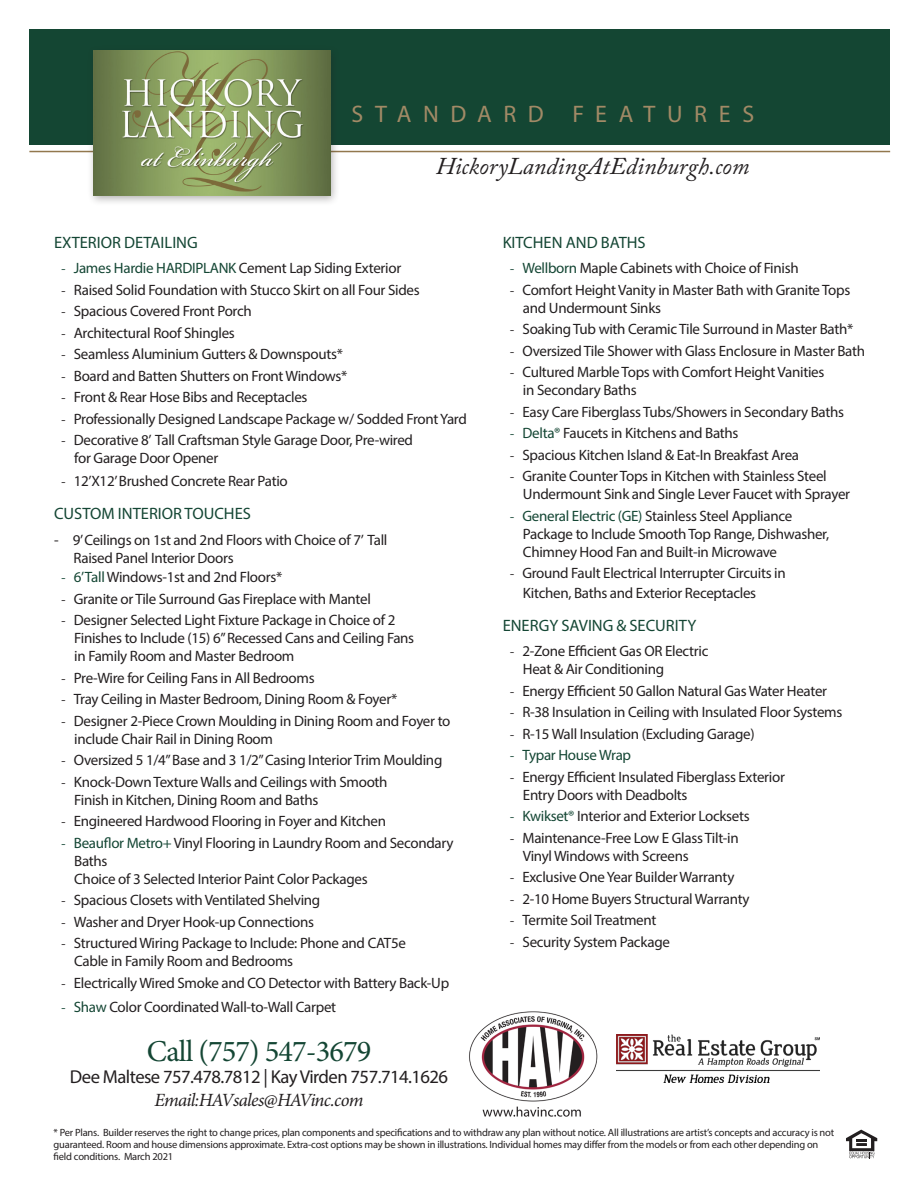
<style>
.page{position:relative;width:918px;height:1188px;background:#fff}
.page>*{position:absolute;margin:0;border:0;box-sizing:border-box;transform-origin:0 0}
.t1{font:30.3px "Minion Pro";letter-spacing:-.03em;color:#144634}
.t2{font:italic 24px "Adobe Caslon Pro";color:#231f20}
.t3{font:24px "Myriad Pro";letter-spacing:.48em;color:#a28a66}
.t4{font:18.75px/22.5px "Myriad Pro";letter-spacing:-.03em;color:#231f20;text-align:center}
.t5{font:16.5px "Myriad Pro";color:#144634}
.t6{font:15px/18px "Myriad Pro";letter-spacing:-.02em;color:#231f20}
.t7{font:15px "Myriad Pro";letter-spacing:-.02em;color:#144634}
.t8{font:10.5px/12px "Myriad Pro";letter-spacing:-.02em;color:#231f20}
.s1{font-family:"Minion Pro";color:#144634}
.s2{color:#144634}
.s3{font-family:"Minion Pro"}
.s4{font-family:"Minion Pro";font-style:italic}
</style>
<div class="page">
<hr style="left:29px;top:151px;width:861px;height:1px;background:#92784e">
<div style="left:29px;top:29px;width:861px;height:116px;background:#144633"></div>
<div style="left:87px;top:45px;width:253px;height:161px;background:#231f20;opacity:.35"></div>
<img style="left:94px;top:50px;width:236px;height:145px">
<img style="left:469px;top:1011px;width:129px;height:106px">
<img style="left:617px;top:1034px;width:203px;height:48px">
<svg style="left:846px;top:1130px;width:31px;height:28px"></svg>
<p class="t3" style="left:351px;top:99px;width:404px">STANDARD FEATURES</p>
<p class="t2" style="left:436px;top:152px;width:315px">HickoryLandingAtEdinburgh.com</p>
<p class="t5" style="left:54px;top:232px;width:145px">EXTERIOR DETAILING</p>
<p class="t6" style="left:61px;top:259px;width:342px"><span class="s1">-</span> <span class="s2">James Hardie HARDIPLANK</span> Cement Lap Siding Exterior</p>
<p class="t6" style="left:61px;top:280px;width:361px"><span class="s3">-</span> Raised Solid Foundation with Stucco Skirt on all Four Sides</p>
<p class="t6" style="left:61px;top:302px;width:193px"><span class="s3">-</span> Spacious Covered Front Porch</p>
<p class="t6" style="left:61px;top:323px;width:176px"><span class="s3">-</span> Architectural Roof Shingles</p>
<p class="t6" style="left:61px;top:345px;width:284px"><span class="s3">-</span> Seamless Aluminium Gutters &amp; Downspouts*</p>
<p class="t6" style="left:61px;top:366px;width:288px"><span class="s3">-</span> Board and Batten Shutters on Front Windows*</p>
<p class="t6" style="left:61px;top:388px;width:248px"><span class="s3">-</span> Front &amp; Rear Hose Bibs and Receptacles</p>
<p class="t6" style="left:61px;top:409px;width:408px"><span class="s3">-</span> Professionally Designed Landscape Package w/ Sodded Front Yard</p>
<p class="t6" style="left:74px;top:431px;width:340px;text-indent:-14px"><span class="s3">-</span> Decorative 8’ Tall Craftsman Style Garage Door, Pre-wired for Garage Door Opener</p>
<p class="t6" style="left:61px;top:472px;width:229px"><span class="s3">-</span> 12’X12’ Brushed Concrete Rear Patio</p>
<p class="t5" style="left:54px;top:503px;width:198px">CUSTOM INTERIOR TOUCHES</p>
<p class="t6" style="left:54px;top:530px;width:335px">- 9’ Ceilings on 1st and 2nd Floors with Choice of 7’ Tall</p>
<p class="t6" style="left:74px;top:548px;width:162px">Raised Panel Interior Doors</p>
<p class="t6" style="left:61px;top:568px;width:223px"><span class="s1">-</span> <span class="s2">6’Tall</span> Windows-1st and 2nd Floors*</p>
<p class="t6" style="left:61px;top:589px;width:312px"><span class="s3">-</span> Granite or Tile Surround Gas Fireplace with Mantel</p>
<p class="t6" style="left:74px;top:611px;width:341px;text-indent:-14px"><span class="s3">-</span> Designer Selected Light Fixture Package in Choice of 2<br>Finishes to Include (15) 6” Recessed Cans and Ceiling Fans in Family Room and Master Bedroom</p>
<p class="t6" style="left:61px;top:668px;width:255px"><span class="s3">-</span> Pre-Wire for Ceiling Fans in All Bedrooms</p>
<p class="t6" style="left:61px;top:690px;width:338px"><span class="s3">-</span> Tray Ceiling in Master Bedroom, Dining Room &amp; Foyer*</p>
<p class="t6" style="left:74px;top:711px;width:378px;text-indent:-14px"><span class="s3">-</span> Designer 2-Piece Crown Moulding in Dining Room and Foyer to include Chair Rail in Dining Room</p>
<p class="t6" style="left:61px;top:751px;width:383px"><span class="s3">-</span> Oversized 5 1/4” Base and 3 1/2” Casing Interior Trim Moulding</p>
<p class="t6" style="left:74px;top:772px;width:315px;text-indent:-14px"><span class="s3">-</span> Knock-Down Texture Walls and Ceilings with Smooth<br>Finish in Kitchen, Dining Room and Baths</p>
<p class="t6" style="left:61px;top:812px;width:327px"><span class="s3">-</span> Engineered Hardwood Flooring in Foyer and Kitchen</p>
<p class="t6" style="left:74px;top:833px;width:381px;text-indent:-14px"><span class="s1">-</span> <span class="s2">Beauflor Metro+</span> Vinyl Flooring in Laundry Room and Secondary<br>Baths<br>Choice of 3 Selected Interior Paint Color Packages</p>
<p class="t6" style="left:61px;top:891px;width:261px"><span class="s3">-</span> Spacious Closets with Ventilated Shelving</p>
<p class="t6" style="left:61px;top:912px;width:255px"><span class="s3">-</span> Washer and Dryer Hook-up Connections</p>
<p class="t6" style="left:74px;top:934px;width:333px;text-indent:-14px"><span class="s3">-</span> Structured Wiring Package to Include: Phone and CAT5e<br>Cable in Family Room and Bedrooms</p>
<p class="t6" style="left:61px;top:973px;width:390px"><span class="s3">-</span> Electrically Wired Smoke and CO Detector with Battery Back-Up</p>
<p class="t6" style="left:61px;top:998px;width:277px"><span class="s1">-</span> <span class="s2">Shaw</span> Color Coordinated Wall-to-Wall Carpet</p>
<p class="t1" style="left:147px;top:1031px;width:226px">Call (757) 547-3679</p>
<p class="t4" style="left:70px;top:1065px;width:380px">Dee Maltese 757.478.7812 | Kay Virden 757.714.1626<br><span class="s4">Email:HAVsales@HAVinc.com</span></p>
<p class="t5" style="left:503px;top:232px;width:145px">KITCHEN AND BATHS</p>
<p class="t6" style="left:509px;top:259px;width:291px"><span class="s1">-</span> <span class="s2">Wellborn</span> Maple Cabinets with Choice of Finish</p>
<p class="t6" style="left:523px;top:280px;width:329px;text-indent:-14px"><span class="s3">-</span> Comfort Height Vanity in Master Bath with Granite Tops and Undermount Sinks</p>
<p class="t6" style="left:509px;top:320px;width:345px"><span class="s3">-</span> Soaking Tub with Ceramic Tile Surround in Master Bath*</p>
<p class="t6" style="left:509px;top:341px;width:357px"><span class="s3">-</span> Oversized Tile Shower with Glass Enclosure in Master Bath</p>
<p class="t6" style="left:523px;top:363px;width:303px;text-indent:-14px"><span class="s3">-</span> Cultured Marble Tops with Comfort Height Vanities in Secondary Baths</p>
<p class="t6" style="left:509px;top:402px;width:336px"><span class="s3">-</span> Easy Care Fiberglass Tubs/Showers in Secondary Baths</p>
<p class="t6" style="left:509px;top:424px;width:231px"><span class="s1">-</span> <span class="s2">Delta®</span> Faucets in Kitchens and Baths</p>
<p class="t6" style="left:509px;top:445px;width:291px"><span class="s3">-</span> Spacious Kitchen Island &amp; Eat-In Breakfast Area</p>
<p class="t6" style="left:523px;top:467px;width:329px;text-indent:-14px"><span class="s3">-</span> Granite Counter Tops in Kitchen with Stainless Steel<br>Undermount Sink and Single Lever Faucet with Sprayer</p>
<p class="t6" style="left:523px;top:506px;width:308px;text-indent:-14px"><span class="s1">-</span> <span class="s2">General Electric (GE)</span> Stainless Steel Appliance<br>Package to Include Smooth Top Range, Dishwasher,<br>Chimney Hood Fan and Built-in Microwave</p>
<p class="t6" style="left:523px;top:563px;width:264px;line-height:19.5px;text-indent:-14px"><span class="s3">-</span> Ground Fault Electrical Interrupter Circuits in<br>Kitchen, Baths and Exterior Receptacles</p>
<p class="t5" style="left:503px;top:615px;width:195px">ENERGY SAVING &amp; SECURITY</p>
<p class="t6" style="left:523px;top:642px;width:187px;text-indent:-14px"><span class="s3">-</span> 2-Zone Efficient Gas OR Electric<br>Heat &amp; Air Conditioning</p>
<p class="t6" style="left:509px;top:681px;width:319px"><span class="s3">-</span> Energy Efficient 50 Gallon Natural Gas Water Heater</p>
<p class="t6" style="left:509px;top:703px;width:334px"><span class="s3">-</span> R-38 Insulation in Ceiling with Insulated Floor Systems</p>
<p class="t6" style="left:509px;top:724px;width:247px"><span class="s3">-</span> R-15 Wall Insulation (Excluding Garage)</p>
<p class="t7" style="left:509px;top:746px;width:123px"><span class="s3">-</span> Typar House Wrap</p>
<p class="t6" style="left:523px;top:767px;width:264px;text-indent:-14px"><span class="s3">-</span> Energy Efficient Insulated Fiberglass Exterior<br>Entry Doors with Deadbolts</p>
<p class="t6" style="left:509px;top:807px;width:242px"><span class="s1">-</span> <span class="s2">Kwikset®</span> Interior and Exterior Locksets</p>
<p class="t6" style="left:509px;top:828px;width:231px"><span class="s3">-</span> Maintenance-Free Low E Glass Tilt-in</p>
<p class="t6" style="left:523px;top:846px;width:167px">Vinyl Windows with Screens</p>
<p class="t6" style="left:509px;top:868px;width:226px"><span class="s3">-</span> Exclusive One Year Builder Warranty</p>
<p class="t6" style="left:509px;top:889px;width:242px"><span class="s3">-</span> 2-10 Home Buyers Structural Warranty</p>
<p class="t6" style="left:509px;top:911px;width:148px"><span class="s3">-</span> Termite Soil Treatment</p>
<p class="t6" style="left:509px;top:932px;width:162px"><span class="s3">-</span> Security System Package</p>
<p class="t8" style="left:54px;top:1127px;width:782px">* Per Plans. Builder reserves the right to change prices, plan components and specifications and to withdraw any plan without notice. All illustrations are artist’s concepts and accuracy is not guaranteed. Room and house dimensions approximate. Extra-cost options may be shown in illustrations. Individual homes may differ from the models or from each other depending on field conditions. March 2021</p>
</div>
